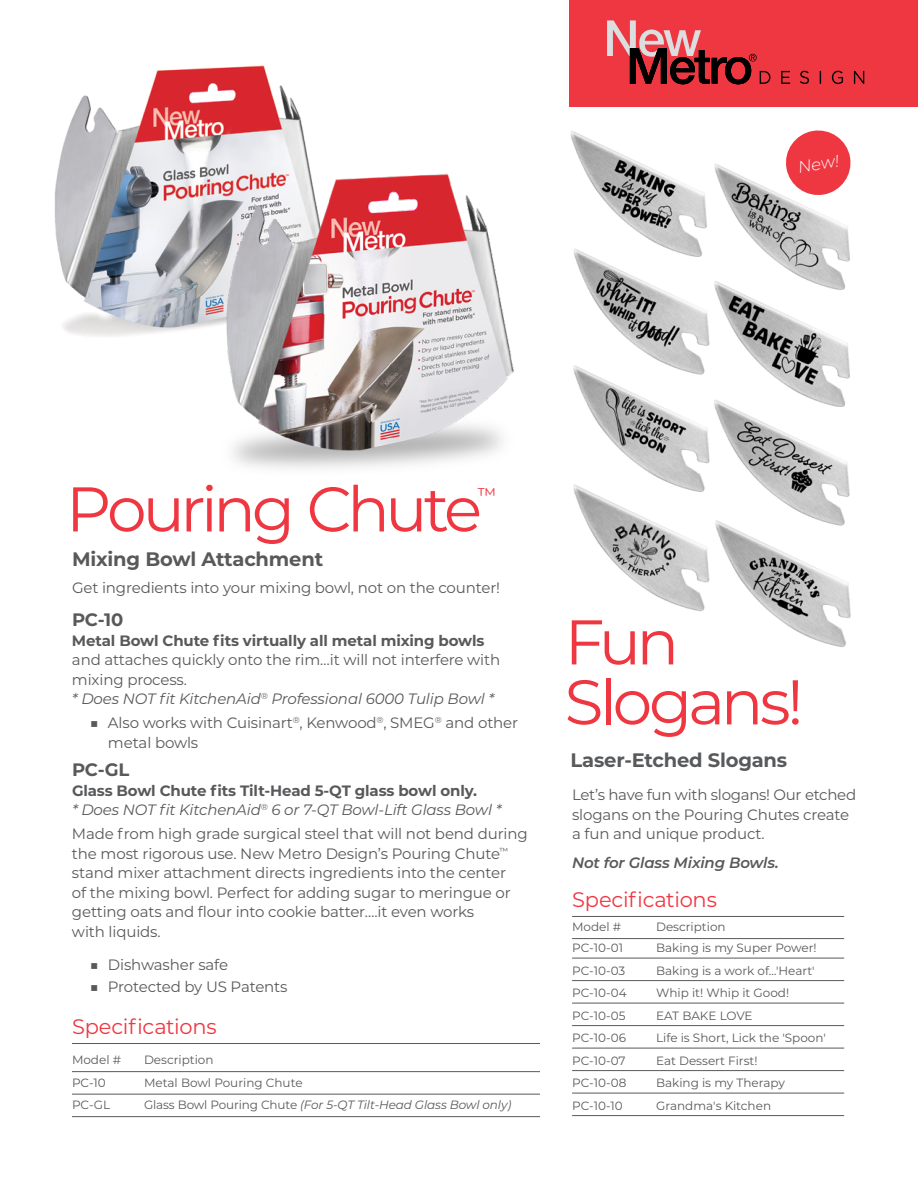
<style>
.page{position:relative;width:918px;height:1188px;background:#fff}
.page>*{position:absolute;margin:0;border:0;box-sizing:border-box;transform-origin:0 0}
.t1{font:63px/60px "Montserrat";letter-spacing:-.07em;color:#ef3742}
.t2{font:21px "Montserrat";letter-spacing:-.01em;color:#ef3742}
.t3{font:700 19.5px "Montserrat";letter-spacing:-.01em;color:#58595b}
.t4{font:18.3px "Montserrat";color:#ef3742}
.t5{font:700 18px "Montserrat";letter-spacing:-.01em;color:#58595b}
.t6{font:italic 300 16.5px "Montserrat";color:#fff}
.t7{font:15px/19.5px "Montserrat";letter-spacing:-.01em;color:#58595b}
.t8{font:italic 15px/19.5px "Montserrat";letter-spacing:-.01em;color:#58595b}
.t9{font:700 15px "Montserrat";letter-spacing:-.01em;color:#58595b}
.t10{font:italic 600 15px "Montserrat";letter-spacing:-.01em;color:#58595b}
.t11{font:12px "Montserrat";color:#58595b}
.t12{font:italic 12px "Montserrat";letter-spacing:-.01em;color:#58595b}
.s1{font-style:italic}
.s2{font-weight:700}
.s3{font-weight:700;font-style:normal}
.s4{font-style:normal}
</style>
<div class="page">
<img style="left:570px;top:130px;width:137px;height:115px">
<img style="left:574px;top:245px;width:136px;height:118px">
<img style="left:714px;top:164px;width:136px;height:113px">
<img style="left:715px;top:407px;width:135px;height:110px">
<img style="left:714px;top:277px;width:136px;height:130px">
<img style="left:715px;top:517px;width:136px;height:130px">
<img style="left:573px;top:363px;width:137px;height:120px">
<img style="left:573px;top:483px;width:137px;height:129px">
<hr style="left:72px;top:1043px;width:468px;height:1px;background:#58595b">
<hr style="left:72px;top:1071px;width:468px;height:1px;background:#58595b">
<hr style="left:72px;top:1094px;width:468px;height:1px;background:#58595b">
<hr style="left:72px;top:1116px;width:468px;height:1px;background:#58595b">
<hr style="left:572px;top:916px;width:272px;height:1px;background:#58595b">
<hr style="left:572px;top:938px;width:272px;height:1px;background:#58595b">
<hr style="left:572px;top:958px;width:272px;height:1px;background:#58595b">
<hr style="left:572px;top:980px;width:272px;height:1px;background:#58595b">
<hr style="left:572px;top:1003px;width:272px;height:1px;background:#58595b">
<hr style="left:572px;top:1025px;width:272px;height:1px;background:#58595b">
<hr style="left:572px;top:1048px;width:272px;height:1px;background:#58595b">
<hr style="left:572px;top:1070px;width:272px;height:1px;background:#58595b">
<hr style="left:572px;top:1093px;width:272px;height:1px;background:#58595b">
<hr style="left:572px;top:1115px;width:272px;height:1px;background:#58595b">
<img style="left:54px;top:65px;width:253px;height:272px">
<svg style="left:783px;top:130px;width:68px;height:68px"></svg>
<img style="left:197px;top:150px;width:317px;height:319px">
<div style="left:569px;top:0;width:349px;height:107px;background:#ef3742"></div>
<svg style="left:607px;top:20px;width:257px;height:64px"></svg>
<p class="t6" style="left:796px;top:156px;width:43px;rotate:-10deg">New!</p>
<h1 class="t1" style="left:66px;top:477px;width:418px">Pouring Chute</h1>
<p class="t4" style="left:478px;top:482px;width:20px">™</p>
<h3 class="t3" style="left:72px;top:545px;width:253px">Mixing Bowl Attachment</h3>
<p class="t7" style="left:72px;top:577px;width:430px">Get ingredients into your mixing bowl, not on the counter!</p>
<p class="t5" style="left:72px;top:607px;width:53px">PC-10</p>
<p class="t9" style="left:72px;top:629px;width:414px">Metal Bowl Chute fits virtually all metal mixing bowls</p>
<p class="t7" style="left:72px;top:649px;width:430px">and attaches quickly onto the rim…it will not interfere with mixing process.<br><span class="s1">* Does NOT fit KitchenAid</span><sup>®</sup> <span class="s1">Professional 6000 Tulip Bowl *</span></p>
<p class="t7" style="left:108px;top:712px;width:412px;text-indent:-18px"><span class="s2">■</span> Also works with Cuisinart<sup>®</sup>, Kenwood<sup>®</sup>, SMEG<sup>®</sup> and other metal bowls</p>
<p class="t5" style="left:72px;top:757px;width:59px">PC-GL</p>
<p class="t8" style="left:72px;top:780px;width:431px"><span class="s3">Glass Bowl Chute fits Tilt-Head 5-QT glass bowl only.<br></span>* Does NOT fit KitchenAid<sup>®</sup> 6 or 7-QT Bowl-Lift Glass Bowl *</p>
<p class="t7" style="left:72px;top:823px;width:457px">Made from high grade surgical steel that will not bend during the most rigorous use. New Metro Design’s Pouring Chute<sup>™ </sup>stand mixer attachment directs ingredients into the center<br>of the mixing bowl. Perfect for adding sugar to meringue or getting oats and flour into cookie batter….it even works<br>with liquids.</p>
<p class="t7" style="left:90px;top:954px;width:140px"><span class="s2">■</span> Dishwasher safe</p>
<p class="t7" style="left:90px;top:976px;width:199px"><span class="s2">■</span> Protected by US Patents</p>
<h2 class="t2" style="left:72px;top:1012px;width:146px">Specifications</h2>
<p class="t11" style="left:72px;top:1052px;width:51px">Model #</p>
<p class="t11" style="left:144px;top:1052px;width:71px">Description</p>
<p class="t11" style="left:72px;top:1074px;width:35px">PC-10</p>
<p class="t11" style="left:144px;top:1074px;width:160px">Metal Bowl Pouring Chute</p>
<p class="t11" style="left:72px;top:1097px;width:40px">PC-GL</p>
<p class="t12" style="left:144px;top:1097px;width:369px"><span class="s4">Glass Bowl Pouring Chute</span> (For 5-QT Tilt-Head Glass Bowl only)</p>
<h1 class="t1" style="left:565px;top:610px;width:240px">Fun<br>Slogans!</h1>
<h3 class="t3" style="left:571px;top:746px;width:218px">Laser-Etched Slogans</h3>
<p class="t7" style="left:572px;top:785px;width:286px">Let’s have fun with slogans! Our etched slogans on the Pouring Chutes create a fun and unique product.</p>
<p class="t10" style="left:572px;top:852px;width:208px">Not for Glass Mixing Bowls.</p>
<h2 class="t2" style="left:572px;top:885px;width:146px">Specifications</h2>
<p class="t11" style="left:572px;top:919px;width:51px">Model #</p>
<p class="t11" style="left:656px;top:919px;width:71px">Description</p>
<p class="t11" style="left:572px;top:940px;width:52px">PC-10-01</p>
<p class="t11" style="left:656px;top:940px;width:162px">Baking is my Super Power!</p>
<p class="t11" style="left:572px;top:962px;width:55px">PC-10-03</p>
<p class="t11" style="left:656px;top:962px;width:160px">Baking is a work of…'Heart'</p>
<p class="t11" style="left:572px;top:985px;width:56px">PC-10-04</p>
<p class="t11" style="left:656px;top:985px;width:135px">Whip it! Whip it Good!</p>
<p class="t11" style="left:572px;top:1007px;width:55px">PC-10-05</p>
<p class="t11" style="left:656px;top:1007px;width:98px">EAT BAKE LOVE</p>
<p class="t11" style="left:572px;top:1030px;width:55px">PC-10-06</p>
<p class="t11" style="left:656px;top:1030px;width:171px">Life is Short, Lick the 'Spoon'</p>
<p class="t11" style="left:572px;top:1052px;width:55px">PC-10-07</p>
<p class="t11" style="left:656px;top:1052px;width:103px">Eat Dessert First!</p>
<p class="t11" style="left:572px;top:1075px;width:56px">PC-10-08</p>
<p class="t11" style="left:656px;top:1075px;width:131px">Baking is my Therapy</p>
<p class="t11" style="left:572px;top:1097px;width:52px">PC-10-10</p>
<p class="t11" style="left:656px;top:1097px;width:117px">Grandma's Kitchen</p>
</div>
